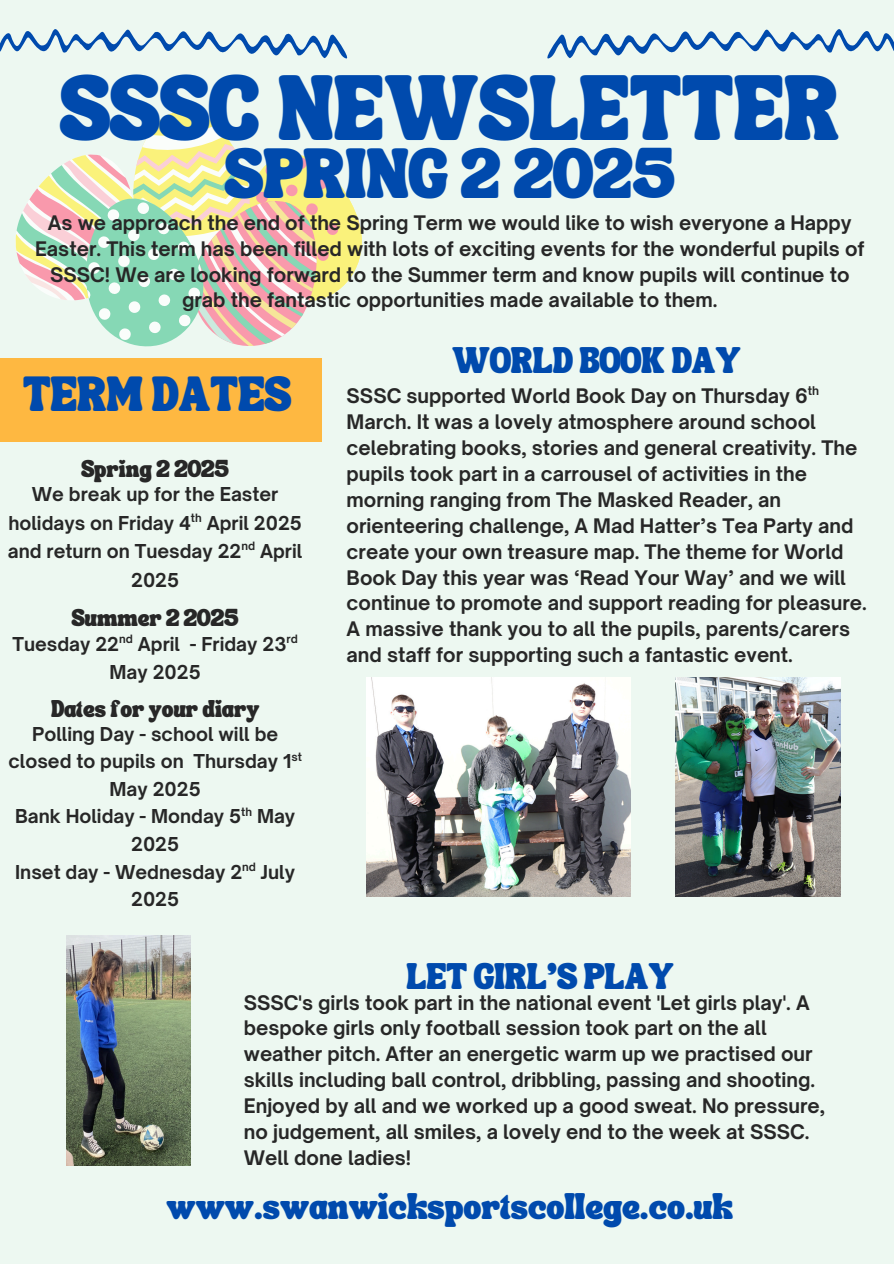
<style>
.page{position:relative;width:894px;height:1264px;background:#fff}
.page>*{position:absolute;margin:0;border:0;box-sizing:border-box;transform-origin:0 0}
.t1{font:45px "TANSONGBIRD";letter-spacing:.01em;color:#004aad}
.t2{font:34.5px "TANSONGBIRD";letter-spacing:.01em;color:#004aad}
.t3{font:24px "TANSONGBIRD";color:#004aad}
.t4{font:700 19.2px/26px "Open Sauce One";color:#272727}
.t5{font:700 18.3px/28.5px "Open Sauce One";color:#272727;text-align:center}
.t6{font:18px "TANSONGBIRD";color:#004aad}
.t7{font:11.85px "TANSONGBIRD";color:#272727}
.t8{font:700 11.55px "Open Sauce One";color:#272727}
.t9{font:700 10.95px "Open Sauce One";color:#272727}
</style>
<div class="page">
<div style="left:0;top:0;width:893px;height:1263px;background:#edf8f1"></div>
<svg style="left:15px;top:110px;width:347px;height:237px"></svg>
<div style="left:0;top:358px;width:322px;height:84px;background:#feb841"></div>
<svg style="left:0;top:29px;width:348px;height:30px"></svg>
<svg style="left:547px;top:29px;width:346px;height:30px"></svg>
<img style="left:367px;top:677px;width:263px;height:219px">
<img style="left:675px;top:677px;width:165px;height:219px">
<img style="left:66px;top:935px;width:124px;height:230px">
<h1 class="t1" style="left:61px;top:98px;width:779px">SSSC NEWSLETTER</h1>
<h1 class="t2" style="left:225px;top:166px;width:451px">SPRING 2 2025</h1>
<p class="t4" style="left:35px;top:209px;width:830px;text-align:center">As we approach the end of the Spring Term we would like to wish everyone a Happy Easter. This term has been filled with lots of exciting events for the wonderful pupils of SSSC! We are looking forward to the Summer term and know pupils will continue to grab the fantastic opportunities made available to them.</p>
<p class="t3" style="left:23px;top:389px;width:269px">TERM DATES</p>
<h4 class="t7" style="left:81px;top:465px;width:149px">Spring 2 2025</h4>
<h3 class="t5" style="left:8px;top:480px;width:296px">We break up for the Easter holidays on Friday 4 April 2025 and return on Tuesday 22 April<br>2025</h3>
<h3 class="t9" style="left:191px;top:511px;width:12px">th</h3>
<h3 class="t9" style="left:241px;top:539px;width:15px">nd</h3>
<h2 class="t7" style="left:72px;top:615px;width:168px">Summer 2 2025</h2>
<h4 class="t5" style="left:109px;top:629px;width:178px;text-align:left;text-indent:-97px">Tuesday 22 April - Friday 23<br>May 2025</h4>
<h4 class="t9" style="left:119px;top:631px;width:15px">nd</h4>
<h4 class="t9" style="left:286px;top:631px;width:13px">rd</h4>
<p class="t7" style="left:51px;top:706px;width:210px">Dates for your diary</p>
<p class="t5" style="left:8px;top:720px;width:284px;line-height:27.5px">Polling Day - school will be closed to pupils on Thursday 1<br>May 2025</p>
<p class="t9" style="left:291px;top:749px;width:12px">st</p>
<p class="t9" style="left:241px;top:804px;width:12px">th</p>
<p class="t5" style="left:15px;top:802px;width:282px;line-height:27.5px">Bank Holiday - Monday 5 May<br>2025</p>
<p class="t9" style="left:242px;top:859px;width:15px">nd</p>
<p class="t5" style="left:15px;top:857px;width:281px;line-height:27.5px">Inset day - Wednesday 2 July<br>2025</p>
<p class="t6" style="left:452px;top:356px;width:290px">WORLD BOOK DAY</p>
<p class="t8" style="left:807px;top:384px;width:13px">th</p>
<p class="t4" style="left:346px;top:383px;width:521px">SSSC supported World Book Day on Thursday 6<br>March. It was a lovely atmosphere around school celebrating books, stories and general creativity. The pupils took part in a carrousel of activities in the morning ranging from The Masked Reader, an orienteering challenge, A Mad Hatter’s Tea Party and create your own treasure map. The theme for World Book Day this year was ‘Read Your Way’ and we will continue to promote and support reading for pleasure.<br>A massive thank you to all the pupils, parents/carers and staff for supporting such a fantastic event.</p>
<p class="t6" style="left:406px;top:972px;width:269px">LET GIRL’S PLAY</p>
<p class="t4" style="left:244px;top:989px;width:582px">SSSC's girls took part in the national event 'Let girls play'. A bespoke girls only football session took part on the all weather pitch. After an energetic warm up we practised our skills including ball control, dribbling, passing and shooting.<br>Enjoyed by all and we worked up a good sweat. No pressure, no judgement, all smiles, a lovely end to the week at SSSC.<br>Well done ladies!</p>
<p class="t6" style="left:166px;top:1201px;width:568px">www.swanwicksportscollege.co.uk</p>
</div>
